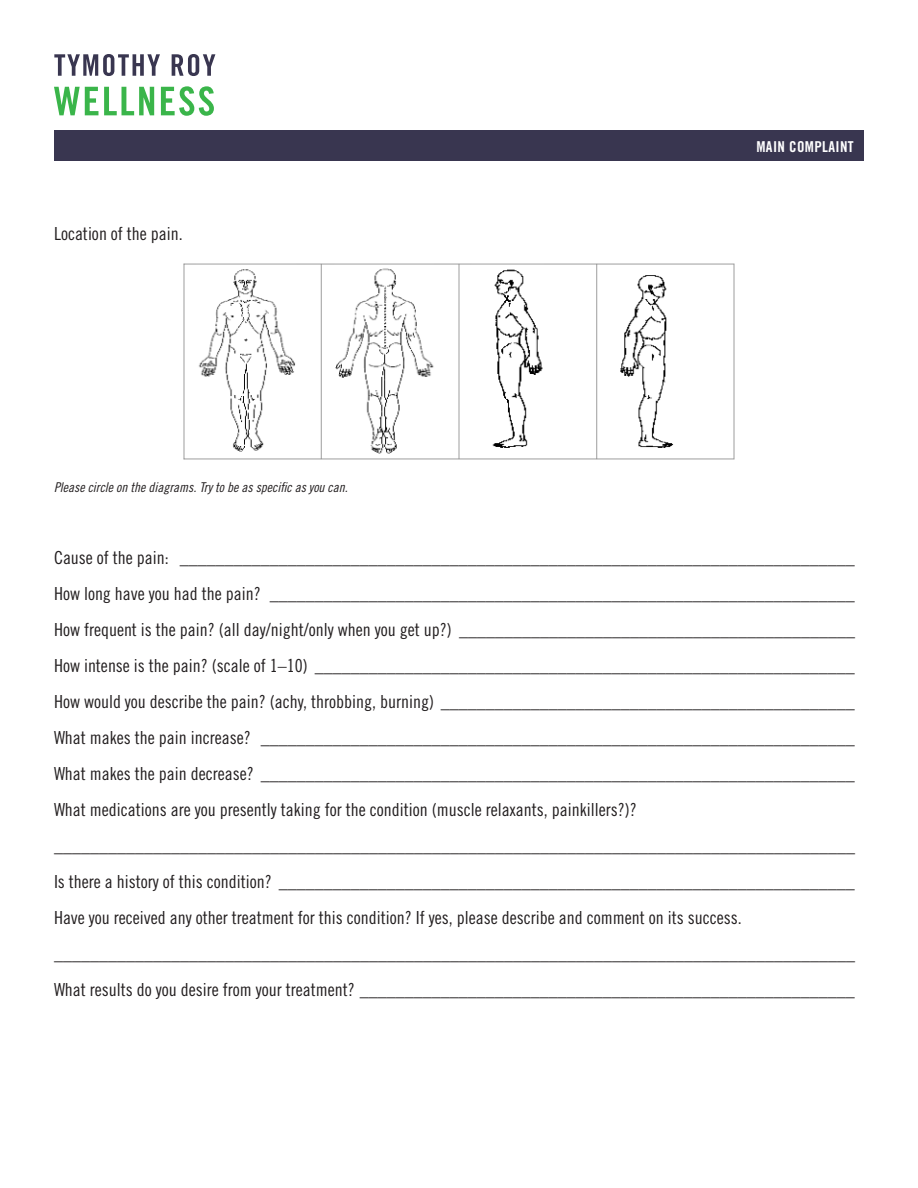
<style>
.page{position:relative;width:918px;height:1188px;background:#fff}
.page>*{position:absolute;margin:0;border:0;box-sizing:border-box;transform-origin:0 0}
.t1{font:18px "Trade Gothic Cond Eighteen";color:#231f20}
.t2{font:15px "Trade Gothic Bold Cond Twenty";letter-spacing:.025em;color:#fff}
.t3{font:13.5px "Trade Gothic Cond Eighteen Obl";color:#231f20}
</style>
<div class="page">
<svg style="left:54px;top:54px;width:106px;height:22px"></svg>
<svg style="left:172px;top:54px;width:43px;height:22px"></svg>
<svg style="left:54px;top:87px;width:44px;height:28px"></svg>
<svg style="left:104px;top:87px;width:50px;height:28px"></svg>
<svg style="left:161px;top:86px;width:53px;height:30px"></svg>
<div style="left:54px;top:131px;width:810px;height:30px;background:#393650"></div>
<img style="left:183px;top:263px;width:552px;height:197px">
<p class="t1" style="left:54px;top:223px;width:130px">Location of the pain.</p>
<p class="t3" style="left:54px;top:479px;width:295px">Please circle on the diagrams. Try to be as specific as you can.</p>
<p class="t2" style="left:756px;top:137px;width:99px">MAIN COMPLAINT</p>
<p class="t1" style="left:54px;top:547px;width:802px">Cause of the pain: ___________________________________________________________________________</p>
<p class="t1" style="left:54px;top:583px;width:802px">How long have you had the pain? _________________________________________________________________</p>
<p class="t1" style="left:54px;top:619px;width:803px">How frequent is the pain? (all day/night/only when you get up?) ____________________________________________</p>
<p class="t1" style="left:54px;top:655px;width:802px">How intense is the pain? (scale of 1–10) ____________________________________________________________</p>
<p class="t1" style="left:54px;top:691px;width:802px">How would you describe the pain? (achy, throbbing, burning) ______________________________________________</p>
<p class="t1" style="left:54px;top:727px;width:802px">What makes the pain increase? __________________________________________________________________</p>
<p class="t1" style="left:54px;top:763px;width:802px">What makes the pain decrease? __________________________________________________________________</p>
<p class="t1" style="left:54px;top:799px;width:584px">What medications are you presently taking for the condition (muscle relaxants, painkillers?)?</p>
<p class="t1" style="left:54px;top:835px;width:802px">_________________________________________________________________________________________</p>
<p class="t1" style="left:54px;top:871px;width:802px">Is there a history of this condition? ________________________________________________________________</p>
<p class="t1" style="left:54px;top:907px;width:689px">Have you received any other treatment for this condition? If yes, please describe and comment on its success.</p>
<p class="t1" style="left:54px;top:943px;width:802px">_________________________________________________________________________________________</p>
<p class="t1" style="left:54px;top:979px;width:802px">What results do you desire from your treatment? _______________________________________________________</p>
</div>
